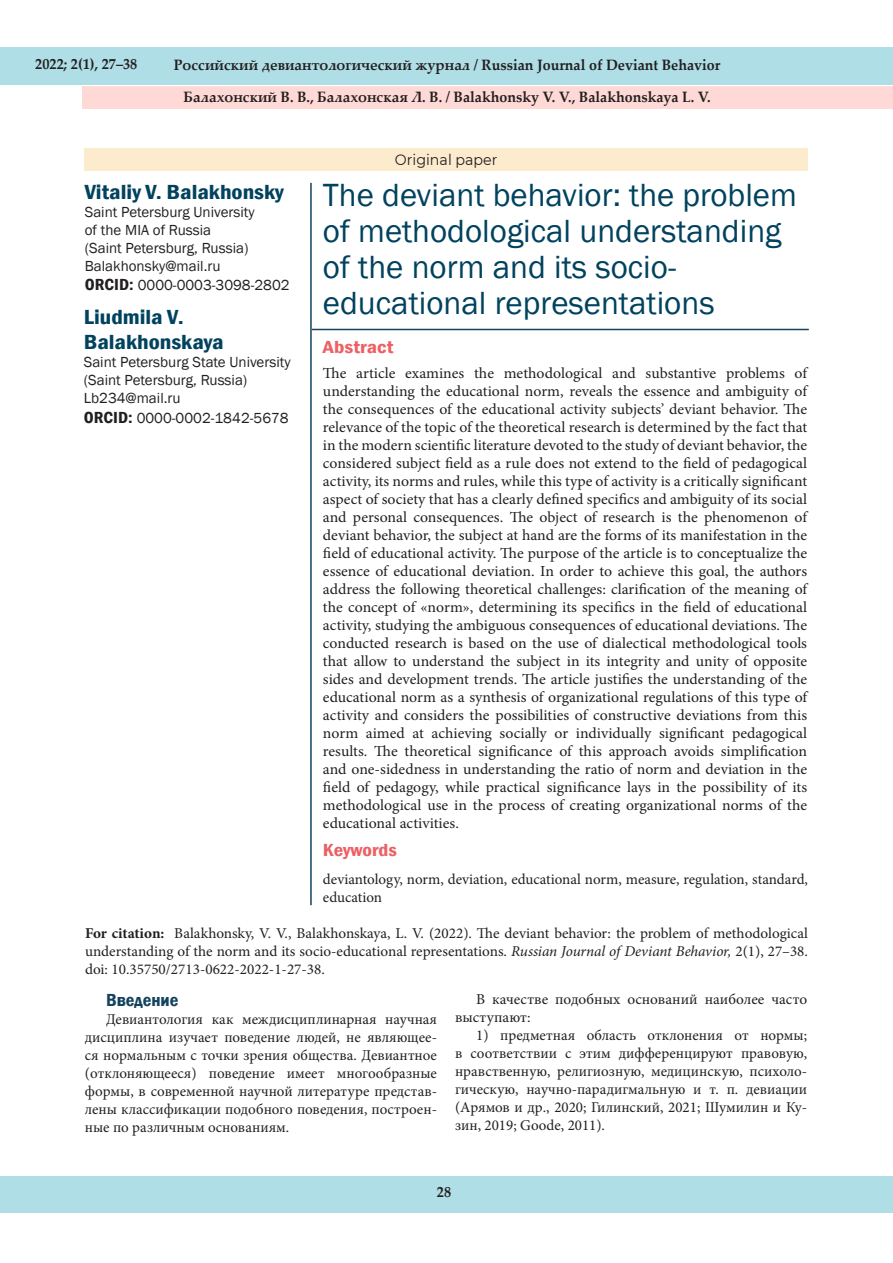
<style>
.page{position:relative;width:893px;height:1263px;background:#fff}
.page>*{position:absolute;margin:0;border:0;box-sizing:border-box;transform-origin:0 0}
.t1{font:33px/36px "Franklin Gothic";color:#01425e}
.t2{font:600 condensed 21px/25.5px "Franklin Gothic";color:#01425e;scale:1.15 1}
.t3{font:600 condensed 18px "Franklin Gothic";color:#eb6065;scale:1.2 1}
.Текст_статьи{font:600 condensed 18px "Franklin Gothic";color:#14435d;scale:1.05 1}
.t4{font:600 condensed 18px "Franklin Gothic";color:#eb6065;scale:1.15 1}
.Текст_статьи-2{font:15.3px/18px "Minion Pro";color:#231f20;text-align:justify}
.Текст_статьи-3{font:15px/18px "Minion Pro";color:#231f20;text-align:justify}
.t5{font:15px "Franklin Gothic";color:#231f20}
.t6{font:700 15px "Palatino Linotype";color:#231f20;scale:.95 1}
.t7{font:15px "Montserrat";color:#231f20;scale:.95 1}
.s1{font-weight:600;font-stretch:condensed;font-size:16.5px}
.s2{font-weight:700}
.s3{font-style:italic}
</style>
<div class="page">
<div style="left:0;top:48px;width:893px;height:37px;background:#afdee6"></div>
<div style="left:0;top:1176px;width:892px;height:37px;background:#afdee6"></div>
<div style="left:84px;top:149px;width:723px;height:22px;background:#fdebcd"></div>
<hr style="left:310px;top:183px;width:2px;height:722px;background:#14435d">
<hr style="left:312px;top:329px;width:497px;height:1px;background:#14435d">
<div style="left:82px;top:86px;width:811px;height:23px;background:#ffd9d5"></div>
<p class="t6" style="left:35px;top:54px;width:109px">2022; 2(1), 27–38</p>
<p class="t6" style="left:174px;top:54px;width:577px">Российский девиантологический журнал / Russian Journal of Deviant Behavior</p>
<p class="t6" style="left:184px;top:86px;width:556px">Балахонский В. В., Балахонская Л. В. / Balakhonsky V. V., Balakhonskaya L. V.</p>
<p class="t2" style="left:85px;top:179px;width:175px">Vitaliy V. Balakhonsky</p>
<p class="t5" style="left:85px;top:202px;width:171px">Saint Petersburg University</p>
<p class="t5" style="left:85px;top:220px;width:128px">of the MIA of Russia</p>
<p class="t5" style="left:85px;top:238px;width:165px">(Saint Petersburg, Russia)</p>
<p class="t5" style="left:85px;top:256px;width:137px">Balakhonsky@mail.ru</p>
<p class="t5" style="left:85px;top:276px;width:206px"><span class="s1">ORCID:</span> 0000-0003-3098-2802</p>
<p class="t2" style="left:84px;top:304px;width:123px">Liudmila V.<br>Balakhonskaya</p>
<p class="t5" style="left:84px;top:353px;width:208px">Saint Petersburg State University</p>
<p class="t5" style="left:84px;top:371px;width:165px">(Saint Petersburg, Russia)</p>
<p class="t5" style="left:84px;top:389px;width:98px">Lb234@mail.ru</p>
<p class="t5" style="left:84px;top:408px;width:206px"><span class="s1">ORCID:</span> 0000-0002-1842-5678</p>
<p class="t7" style="left:395px;top:149px;width:110px">Original paper</p>
<p class="t1" style="left:323px;top:178px;width:475px">The deviant behavior: the problem of methodological understanding of the norm and its socio&shy;educational representations</p>
<p class="t3" style="left:323px;top:334px;width:60px">Abstract</p>
<p class="Текст_статьи-2" style="left:323px;top:364px;width:486px">The article examines the methodological and substantive problems of understanding the educational norm, reveals the essence and ambiguity of the consequences of the educational activity subjects’ deviant behavior. The relevance of the topic of the theoretical research is determined by the fact that in the modern scientific literature devoted to the study of deviant behavior, the considered subject field as a rule does not extend to the field of pedagogical activity, its norms and rules, while this type of activity is a critically significant aspect of society that has a clearly defined specifics and ambiguity of its social and personal consequences. The object of research is the phenomenon of deviant behavior, the subject at hand are the forms of its manifestation in the field of educational activity. The purpose of the article is to conceptualize the essence of educational deviation. In order to achieve this goal, the authors address the following theoretical challenges: clarification of the meaning of the concept of «norm», determining its specifics in the field of educational activity, studying the ambiguous consequences of educational deviations. The conducted research is based on the use of dialectical methodological tools that allow to understand the subject in its integrity and unity of opposite sides and development trends. The article justifies the understanding of the educational norm as a synthesis of organizational regulations of this type of activity and considers the possibilities of constructive deviations from this norm aimed at achieving socially or individually significant pedagogical results. The theoretical significance of this approach avoids simplification and one-sidedness in understanding the ratio of norm and deviation in the field of pedagogy, while practical significance lays in the possibility of its methodological use in the process of creating organizational norms of the educational activities.</p>
<p class="t4" style="left:323px;top:838px;width:66px">Keywords</p>
<p class="Текст_статьи-3" style="left:323px;top:870px;width:486px">deviantology, norm, deviation, educational norm, measure, regulation, standard, education</p>
<p class="Текст_статьи-3" style="left:85px;top:924px;width:724px"><span class="s2">For citation:</span> Balakhonsky, V. V., Balakhonskaya, L. V. (2022). The deviant behavior: the problem of methodological understanding of the norm and its socio-educational representations. <span class="s3">Russian Journal of Deviant Behavior,</span> 2(1), 27–38. doi: 10.35750/2713-0622-2022-1-27-38.</p>
<p class="Текст_статьи" style="left:106px;top:987px;width:70px">Введение</p>
<p class="Текст_статьи-3" style="left:85px;top:1010px;width:354px;text-indent:21px">Девиантология как междисциплинарная научная дисциплина изучает поведение людей, не являющее&shy;ся нормальным с точки зрения общества. Девиантное (отклоняющееся) поведение имеет многообразные формы, в современной научной литературе представ&shy;лены классификации подобного поведения, построен&shy;ные по различным основаниям.</p>
<p class="Текст_статьи-3" style="left:455px;top:990px;width:354px;text-indent:21px">В качестве подобных оснований наиболее часто выступают:</p>
<p class="Текст_статьи-3" style="left:455px;top:1026px;width:354px;text-indent:21px">1) предметная область отклонения от нормы; в соответствии с этим дифференцируют правовую, нравственную, религиозную, медицинскую, психоло&shy;гическую, научно-парадигмальную и т. п. девиации (Арямов и др., 2020; Гилинский, 2021; Шумилин и Ку&shy;зин, 2019; Goode, 2011).</p>
<p class="t6" style="left:437px;top:1181px;width:16px">28</p>
</div>
